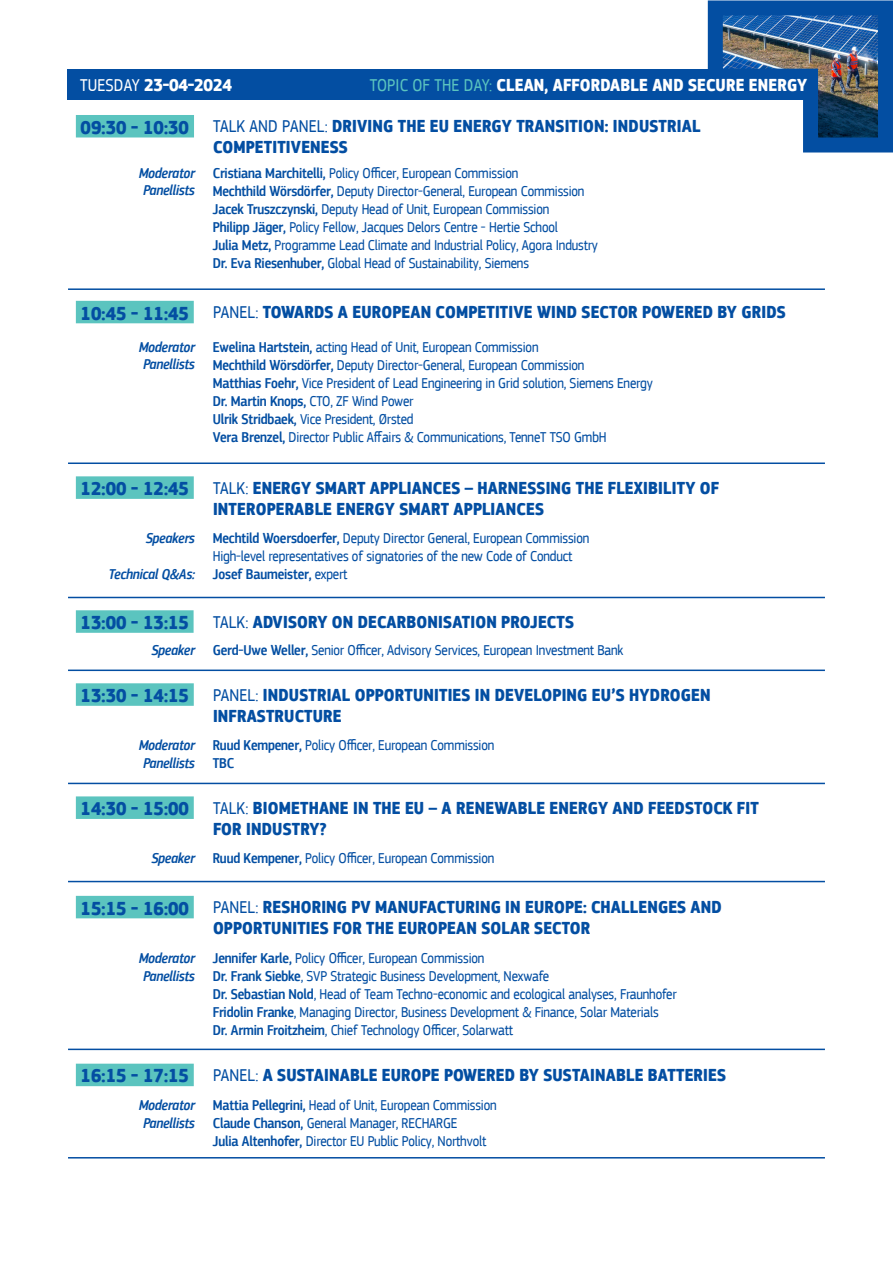
<style>
.page{position:relative;width:893px;height:1263px;background:#fff}
.page>*{position:absolute;margin:0;border:0;box-sizing:border-box;transform-origin:0 0}
.t1{font:700 19.5px "EC Square Sans Cond Pro";color:#034ea2}
.t2{font:700 18px/21px "EC Square Sans Cond Pro";letter-spacing:.01em;color:#034ea2}
.t3{font:700 18px "EC Square Sans Cond Pro";letter-spacing:.01em;color:#fff}
.t4{font:15px/18px "EC Square Sans Cond Pro";letter-spacing:-.01em;color:#034ea2}
.t5{font:15px "EC Square Sans Cond Pro Medium Itali";letter-spacing:-.01em;color:#034ea2}
.s1{font-weight:400}
.s2{font-weight:400;color:#5bc4bf}
.s3{font-weight:500}
</style>
<div class="page">
<div style="left:68px;top:69px;width:749px;height:31px;background:#034ea2"></div>
<div style="left:76px;top:115px;width:118px;height:22px;background:#5bc4bf"></div>
<div style="left:76px;top:301px;width:118px;height:22px;background:#5bc4bf"></div>
<div style="left:76px;top:476px;width:118px;height:23px;background:#5bc4bf"></div>
<div style="left:76px;top:683px;width:118px;height:23px;background:#5bc4bf"></div>
<div style="left:76px;top:796px;width:118px;height:23px;background:#5bc4bf"></div>
<div style="left:76px;top:896px;width:118px;height:22px;background:#5bc4bf"></div>
<div style="left:76px;top:1064px;width:118px;height:22px;background:#5bc4bf"></div>
<div style="left:76px;top:610px;width:118px;height:23px;background:#5bc4bf"></div>
<img style="left:707px;top:0;width:186px;height:153px">
<hr style="left:68px;top:288px;width:757px;height:2px;background:#034ea2">
<hr style="left:68px;top:462px;width:757px;height:2px;background:#034ea2">
<hr style="left:68px;top:597px;width:757px;height:1px;background:#034ea2">
<hr style="left:68px;top:783px;width:757px;height:1px;background:#034ea2">
<hr style="left:68px;top:881px;width:757px;height:1px;background:#034ea2">
<hr style="left:68px;top:1048px;width:757px;height:2px;background:#034ea2">
<hr style="left:68px;top:1157px;width:757px;height:1px;background:#034ea2">
<hr style="left:68px;top:669px;width:757px;height:2px;background:#034ea2">
<p class="t3" style="left:80px;top:74px;width:153px"><span class="s1">TUESDAY</span> 23-04-2024</p>
<p class="t2" style="left:213px;top:116px;width:489px"><span class="s1">TALK AND PANEL:</span> DRIVING THE EU ENERGY TRANSITION: INDUSTRIAL<br>COMPETITIVENESS</p>
<p class="t3" style="left:370px;top:74px;width:439px"><span class="s2">TOPIC OF THE DAY:</span> CLEAN, AFFORDABLE AND SECURE ENERGY</p>
<h1 class="t1" style="left:81px;top:115px;width:110px">09:30 - 10:30</h1>
<p class="t5" style="left:139px;top:164px;width:58px">Moderator</p>
<p class="t5" style="left:143px;top:181px;width:53px">Panellists</p>
<p class="t4" style="left:213px;top:164px;width:387px"><span class="s3">Cristiana Marchitelli,</span> Policy Officer, European Commission<br><span class="s3">Mechthild Wörsdörfer,</span> Deputy Director-General, European Commission <span class="s3">Jacek Truszczynski,</span> Deputy Head of Unit, European Commission<br><span class="s3">Philipp Jäger,</span> Policy Fellow, Jacques Delors Centre - Hertie School<br><span class="s3">Julia Metz,</span> Programme Lead Climate and Industrial Policy, Agora Industry <span class="s3">Dr. Eva Riesenhuber,</span> Global Head of Sustainability, Siemens</p>
<h1 class="t1" style="left:81px;top:301px;width:110px">10:45 - 11:45</h1>
<p class="t2" style="left:213px;top:302px;width:574px"><span class="s1">PANEL:</span> TOWARDS A EUROPEAN COMPETITIVE WIND SECTOR POWERED BY GRIDS</p>
<p class="t5" style="left:139px;top:338px;width:58px">Moderator</p>
<p class="t5" style="left:143px;top:355px;width:53px">Panellists</p>
<p class="t4" style="left:213px;top:338px;width:442px"><span class="s3">Ewelina Hartstein,</span> acting Head of Unit, European Commission<br><span class="s3">Mechthild Wörsdörfer,</span> Deputy Director-General, European Commission<br><span class="s3">Matthias Foehr,</span> Vice President of Lead Engineering in Grid solution, Siemens Energy <span class="s3">Dr. Martin Knops,</span> CTO, ZF Wind Power<br><span class="s3">Ulrik Stridbaek,</span> Vice President, Ørsted<br><span class="s3">Vera Brenzel,</span> Director Public Affairs &amp; Communications, TenneT TSO GmbH</p>
<h1 class="t1" style="left:81px;top:477px;width:110px">12:00 - 12:45</h1>
<p class="t2" style="left:213px;top:477px;width:508px"><span class="s1">TALK:</span> ENERGY SMART APPLIANCES – HARNESSING THE FLEXIBILITY OF<br>INTEROPERABLE ENERGY SMART APPLIANCES</p>
<p class="t5" style="left:146px;top:530px;width:51px">Speakers</p>
<p class="t5" style="left:109px;top:566px;width:88px">Technical Q&amp;As:</p>
<p class="t4" style="left:213px;top:530px;width:378px"><span class="s3">Mechtild Woersdoerfer,</span> Deputy Director General, European Commission<br>High-level representatives of signatories of the new Code of Conduct<br><span class="s3">Josef Baumeister,</span> expert</p>
<h1 class="t1" style="left:81px;top:610px;width:110px">13:00 - 13:15</h1>
<p class="t2" style="left:213px;top:611px;width:362px"><span class="s1">TALK:</span> ADVISORY ON DECARBONISATION PROJECTS</p>
<p class="t5" style="left:151px;top:641px;width:45px">Speaker</p>
<p class="t4" style="left:213px;top:641px;width:412px"><span class="s3">Gerd-Uwe Weller,</span> Senior Officer, Advisory Services, European Investment Bank</p>
<h1 class="t1" style="left:81px;top:683px;width:110px">13:30 - 14:15</h1>
<p class="t2" style="left:213px;top:684px;width:499px"><span class="s1">PANEL:</span> INDUSTRIAL OPPORTUNITIES IN DEVELOPING EU’S HYDROGEN<br>INFRASTRUCTURE</p>
<p class="t5" style="left:139px;top:736px;width:58px">Moderator</p>
<p class="t5" style="left:143px;top:754px;width:53px">Panellists</p>
<p class="t4" style="left:213px;top:736px;width:283px"><span class="s3">Ruud Kempener,</span> Policy Officer, European Commission<br><span class="s3">TBC</span></p>
<h1 class="t1" style="left:81px;top:797px;width:110px">14:30 - 15:00</h1>
<p class="t2" style="left:213px;top:798px;width:547px"><span class="s1">TALK:</span> BIOMETHANE IN THE EU – A RENEWABLE ENERGY AND FEEDSTOCK FIT<br>FOR INDUSTRY?</p>
<p class="t5" style="left:151px;top:850px;width:45px">Speaker</p>
<p class="t4" style="left:213px;top:850px;width:283px"><span class="s3">Ruud Kempener,</span> Policy Officer, European Commission</p>
<h1 class="t1" style="left:81px;top:896px;width:110px">15:15 - 16:00</h1>
<p class="t2" style="left:213px;top:897px;width:510px"><span class="s1">PANEL:</span> RESHORING PV MANUFACTURING IN EUROPE: CHALLENGES AND<br>OPPORTUNITIES FOR THE EUROPEAN SOLAR SECTOR</p>
<p class="t5" style="left:139px;top:949px;width:58px">Moderator</p>
<p class="t5" style="left:143px;top:967px;width:53px">Panellists</p>
<p class="t4" style="left:213px;top:949px;width:465px"><span class="s3">Jennifer Karle,</span> Policy Officer, European Commission<br><span class="s3">Dr. Frank Siebke</span>, SVP Strategic Business Development, Nexwafe<br><span class="s3">Dr. Sebastian Nold</span>, Head of Team Techno-economic and ecological analyses, Fraunhofer <span class="s3">Fridolin Franke</span>, Managing Director, Business Development &amp; Finance, Solar Materials <span class="s3">Dr. Armin Froitzheim</span>, Chief Technology Officer, Solarwatt</p>
<h1 class="t1" style="left:81px;top:1064px;width:110px">16:15 - 17:15</h1>
<p class="t2" style="left:213px;top:1065px;width:514px"><span class="s1">PANEL:</span> A SUSTAINABLE EUROPE POWERED BY SUSTAINABLE BATTERIES</p>
<p class="t5" style="left:139px;top:1096px;width:58px">Moderator</p>
<p class="t5" style="left:143px;top:1114px;width:53px">Panellists</p>
<p class="t4" style="left:213px;top:1096px;width:285px"><span class="s3">Mattia Pellegrini,</span> Head of Unit, European Commission<br><span class="s3">Claude Chanson,</span> General Manager, RECHARGE<br><span class="s3">Julia Altenhofer,</span> Director EU Public Policy, Northvolt</p>
</div>
